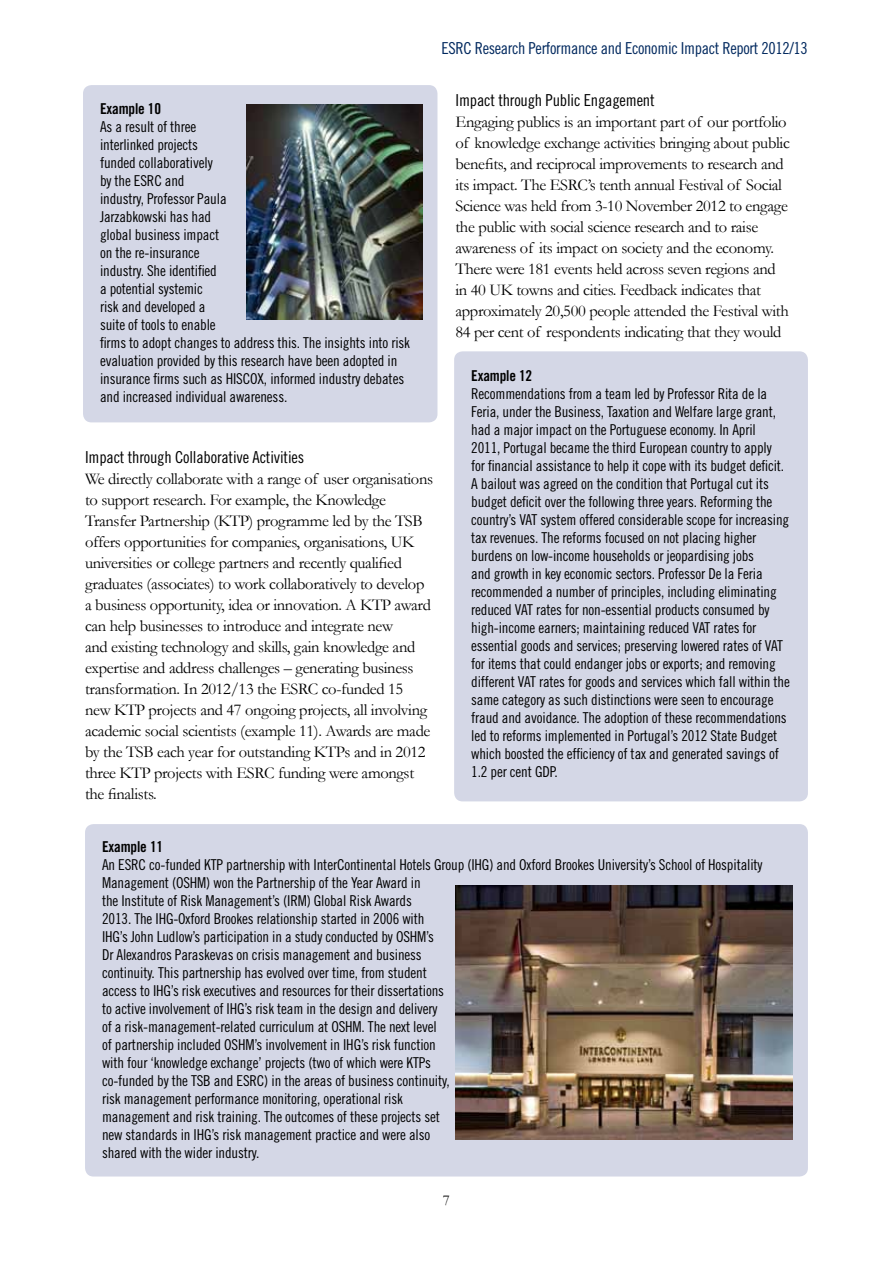
<style>
.page{position:relative;width:893px;height:1263px;background:#fff}
.page>*{position:absolute;margin:0;border:0;box-sizing:border-box;transform-origin:0 0}
.t1{font:16.5px/21px "Garamond";letter-spacing:-.02em;color:#000}
.t2{font:16.5px "Trade Gothic LT Std Cn 18";letter-spacing:-.01em;color:#000}
.t3{font:16.5px "Trade Gothic LT Std Cn 18";letter-spacing:-.02em;color:#00285e}
.t4{font:15px/18px "Trade Gothic LT Std Cn 18";letter-spacing:-.01em;color:#000}
.t5{font:15px "Trade Gothic LT Std Bd Cn 20";letter-spacing:-.01em;color:#000}
.t6{font:15px "Garamond";color:#000}
</style>
<div class="page">
<div style="left:83px;top:85px;width:354px;height:337px;background:#d4d7e6;border-radius:9px"></div>
<div style="left:454px;top:351px;width:354px;height:450px;background:#d4d7e6;border-radius:9px"></div>
<div style="left:85px;top:824px;width:723px;height:352px;background:#d4d7e6;border-radius:9px"></div>
<img style="left:246px;top:105px;width:177px;height:215px">
<img style="left:455px;top:886px;width:338px;height:254px">
<p class="t3" style="left:442px;top:38px;width:368px">ESRC Research Performance and Economic Impact Report 2012/13</p>
<p class="t5" style="left:100px;top:100px;width:63px">Example 10</p>
<p class="t4" style="left:100px;top:118px;width:312px">As a result of three<br>interlinked projects<br>funded collaboratively<br>by the ESRC and<br>industry, Professor Paula<br>Jarzabkowski has had<br>global business impact<br>on the re-insurance<br>industry. She identified<br>a potential systemic<br>risk and developed a<br>suite of tools to enable<br>firms to adopt changes to address this. The insights into risk evaluation provided by this research have been adopted in insurance firms such as HISCOX, informed industry debates and increased individual awareness.</p>
<p class="t2" style="left:85px;top:447px;width:221px">Impact through Collaborative Activities</p>
<p class="t1" style="left:85px;top:468px;width:350px">We directly collaborate with a range of user organisations to support research. For example, the Knowledge Transfer Partnership (KTP) programme led by the TSB offers opportunities for companies, organisations, UK universities or college partners and recently qualified graduates (associates) to work collaboratively to develop a business opportunity, idea or innovation. A KTP award can help businesses to introduce and integrate new<br>and existing technology and skills, gain knowledge and expertise and address challenges – generating business transformation. In 2012/13 the ESRC co-funded 15<br>new KTP projects and 47 ongoing projects, all involving academic social scientists (example 11). Awards are made by the TSB each year for outstanding KTPs and in 2012 three KTP projects with ESRC funding were amongst the finalists.</p>
<p class="t2" style="left:455px;top:90px;width:201px">Impact through Public Engagement</p>
<p class="t1" style="left:455px;top:111px;width:336px">Engaging publics is an important part of our portfolio of knowledge exchange activities bringing about public benefits, and reciprocal improvements to research and its impact. The ESRC’s tenth annual Festival of Social Science was held from 3-10 November 2012 to engage the public with social science research and to raise awareness of its impact on society and the economy.<br>There were 181 events held across seven regions and in 40 UK towns and cities. Feedback indicates that approximately 20,500 people attended the Festival with 84 per cent of respondents indicating that they would</p>
<p class="t5" style="left:471px;top:366px;width:63px">Example 12</p>
<p class="t4" style="left:471px;top:384px;width:320px">Recommendations from a team led by Professor Rita de la Feria, under the Business, Taxation and Welfare large grant, had a major impact on the Portuguese economy. In April<br>2011, Portugal became the third European country to apply<br>for financial assistance to help it cope with its budget deficit.<br>A bailout was agreed on the condition that Portugal cut its budget deficit over the following three years. Reforming the country’s VAT system offered considerable scope for increasing tax revenues. The reforms focused on not placing higher burdens on low-income households or jeopardising jobs<br>and growth in key economic sectors. Professor De la Feria recommended a number of principles, including eliminating reduced VAT rates for non-essential products consumed by high-income earners; maintaining reduced VAT rates for essential goods and services; preserving lowered rates of VAT for items that could endanger jobs or exports; and removing different VAT rates for goods and services which fall within the same category as such distinctions were seen to encourage fraud and avoidance. The adoption of these recommendations led to reforms implemented in Portugal’s 2012 State Budget which boosted the efficiency of tax and generated savings of 1.2 per cent GDP.</p>
<p class="t5" style="left:102px;top:837px;width:63px">Example 11</p>
<p class="t4" style="left:102px;top:855px;width:662px">An ESRC co-funded KTP partnership with InterContinental Hotels Group (IHG) and Oxford Brookes University’s School of Hospitality Management (OSHM) won the Partnership of the Year Award in<br>the Institute of Risk Management’s (IRM) Global Risk Awards<br>2013. The IHG-Oxford Brookes relationship started in 2006 with<br>IHG’s John Ludlow’s participation in a study conducted by OSHM’s<br>Dr Alexandros Paraskevas on crisis management and business<br>continuity. This partnership has evolved over time, from student<br>access to IHG’s risk executives and resources for their dissertations<br>to active involvement of IHG’s risk team in the design and delivery<br>of a risk-management-related curriculum at OSHM. The next level<br>of partnership included OSHM’s involvement in IHG’s risk function<br>with four ‘knowledge exchange’ projects (two of which were KTPs<br>co-funded by the TSB and ESRC) in the areas of business continuity,<br>risk management performance monitoring, operational risk<br>management and risk training. The outcomes of these projects set<br>new standards in IHG’s risk management practice and were also<br>shared with the wider industry.</p>
<p class="t6" style="left:443px;top:1191px;width:9px">7</p>
</div>
